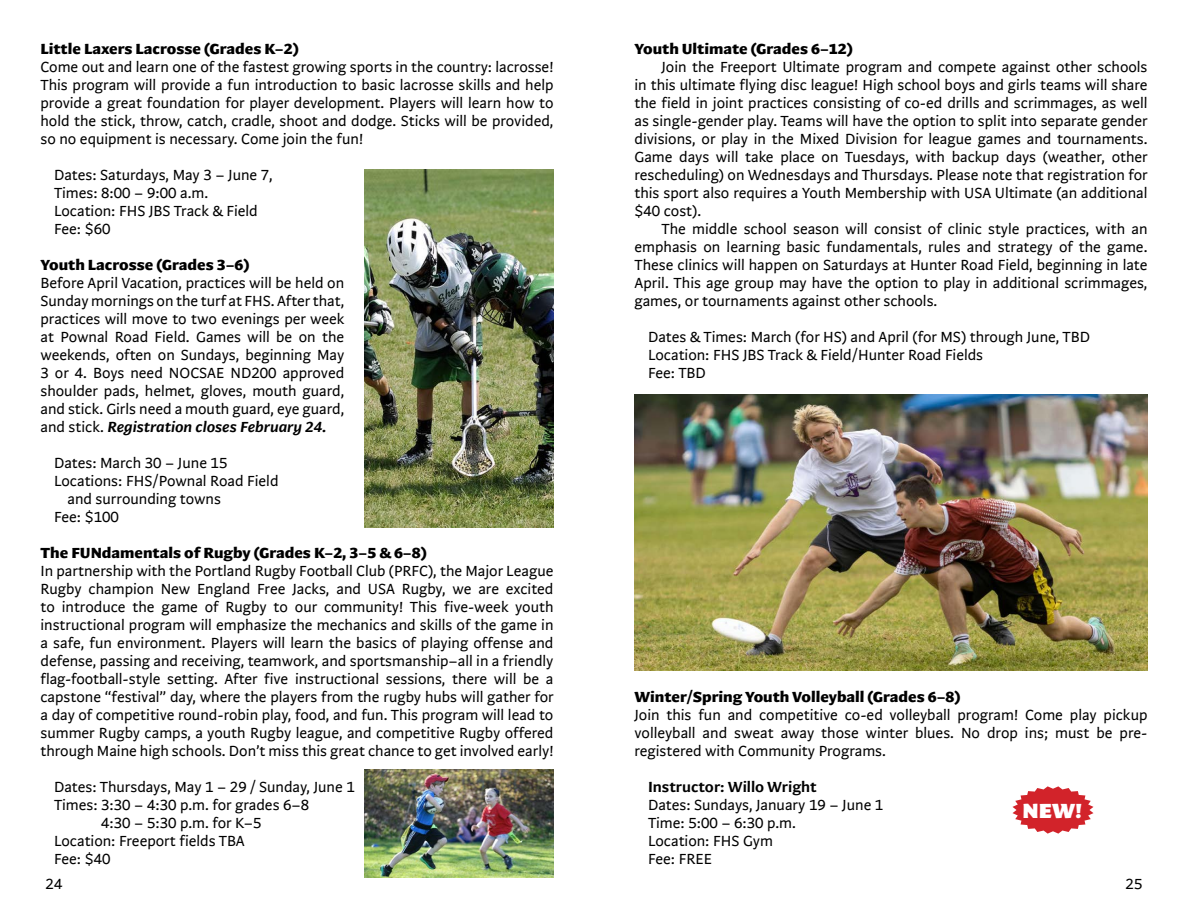
<style>
.page{position:relative;width:1188px;height:918px;background:#fff}
.page>*{position:absolute;margin:0;border:0;box-sizing:border-box;transform-origin:0 0}
.t1{font:900 21px "Arzachel";color:#fff}
.t2{font:15px/18px "Arzachel";color:#000;text-align:justify}
.t3{font:700 15px "Arzachel";color:#000}
.t4{font:500 15px "Arzachel";color:#000}
.s1{font-weight:500;font-style:italic}
</style>
<div class="page">
<img style="left:364px;top:170px;width:190px;height:357px">
<img style="left:364px;top:770px;width:190px;height:108px">
<img style="left:634px;top:394px;width:514px;height:277px">
<svg style="left:1012px;top:786px;width:81px;height:48px"></svg>
<p class="t3" style="left:40px;top:40px;width:260px">Little Laxers Lacrosse (Grades K–2)</p>
<p class="t2" style="left:40px;top:58px;width:515px">Come out and learn one of the fastest growing sports in the country: lacrosse!<br>This program will provide a fun introduction to basic lacrosse skills and help provide a great foundation for player development. Players will learn how to hold the stick, throw, catch, cradle, shoot and dodge. Sticks will be provided, so no equipment is necessary. Come join the fun!</p>
<p class="t2" style="left:54px;top:166px;width:220px;text-align:left">Dates: Saturdays, May 3 – June 7,<br>Times: 8:00 – 9:00 a.m.<br>Location: FHS JBS Track &amp; Field<br>Fee: $60</p>
<p class="t3" style="left:40px;top:256px;width:211px">Youth Lacrosse (Grades 3–6)</p>
<p class="t2" style="left:40px;top:274px;width:306px">Before April Vacation, practices will be held on Sunday mornings on the turf at FHS. After that, practices will move to two evenings per week at Pownal Road Field. Games will be on the weekends, often on Sundays, beginning May 3 or 4. Boys need NOCSAE ND200 approved shoulder pads, helmet, gloves, mouth guard, and stick. Girls need a mouth guard, eye guard, and stick. <span class="s1">Registration closes February 24.</span></p>
<p class="t2" style="left:54px;top:454px;width:175px">Dates: March 30 – June 15</p>
<p class="t2" style="left:54px;top:472px;width:226px">Locations: FHS/Pownal Road Field</p>
<p class="t2" style="left:68px;top:490px;width:155px">and surrounding towns</p>
<p class="t2" style="left:54px;top:508px;width:67px">Fee: $100</p>
<p class="t3" style="left:40px;top:544px;width:388px">The FUNdamentals of Rugby (Grades K–2, 3–5 &amp; 6–8)</p>
<p class="t2" style="left:40px;top:562px;width:515px">In partnership with the Portland Rugby Football Club (PRFC), the Major League Rugby champion New England Free Jacks, and USA Rugby, we are excited to introduce the game of Rugby to our community! This five-week youth instructional program will emphasize the mechanics and skills of the game in a safe, fun environment. Players will learn the basics of playing offense and defense, passing and receiving, teamwork, and sportsmanship–all in a friendly flag-football-style setting. After five instructional sessions, there will be a capstone “festival” day, where the players from the rugby hubs will gather for a day of competitive round-robin play, food, and fun. This program will lead to summer Rugby camps, a youth Rugby league, and competitive Rugby offered through Maine high schools. Don’t miss this great chance to get involved early!</p>
<p class="t2" style="left:54px;top:778px;width:302px">Dates: Thursdays, May 1 – 29 / Sunday, June 1</p>
<p class="t2" style="left:54px;top:796px;width:257px">Times: 3:30 – 4:30 p.m. for grades 6–8</p>
<p class="t2" style="left:101px;top:814px;width:162px">4:30 – 5:30 p.m. for K–5</p>
<p class="t2" style="left:54px;top:832px;width:192px">Location: Freeport fields TBA</p>
<p class="t2" style="left:54px;top:850px;width:58px">Fee: $40</p>
<p class="t3" style="left:634px;top:40px;width:220px">Youth Ultimate (Grades 6–12)</p>
<p class="t2" style="left:634px;top:58px;width:515px;text-indent:27px">Join the Freeport Ultimate program and compete against other schools in this ultimate flying disc league! High school boys and girls teams will share the field in joint practices consisting of co-ed drills and scrimmages, as well as single-gender play. Teams will have the option to split into separate gender divisions, or play in the Mixed Division for league games and tournaments.<br>Game days will take place on Tuesdays, with backup days (weather, other rescheduling) on Wednesdays and Thursdays. Please note that registration for this sport also requires a Youth Membership with USA Ultimate (an additional $40 cost).</p>
<p class="t2" style="left:634px;top:220px;width:515px;text-indent:27px">The middle school season will consist of clinic style practices, with an emphasis on learning basic fundamentals, rules and strategy of the game.<br>These clinics will happen on Saturdays at Hunter Road Field, beginning in late April. This age group may have the option to play in additional scrimmages, games, or tournaments against other schools.</p>
<p class="t2" style="left:648px;top:328px;width:444px;text-align:left">Dates &amp; Times: March (for HS) and April (for MS) through June, TBD<br>Location: FHS JBS Track &amp; Field/Hunter Road Fields<br>Fee: TBD</p>
<p class="t3" style="left:634px;top:688px;width:328px">Winter/Spring Youth Volleyball (Grades 6–8)</p>
<p class="t2" style="left:634px;top:706px;width:515px">Join this fun and competitive co-ed volleyball program! Come play pickup volleyball and sweat away those winter blues. No drop ins; must be pre&shy;registered with Community Programs.</p>
<p class="t4" style="left:648px;top:778px;width:170px">Instructor: Willo Wright</p>
<p class="t2" style="left:648px;top:796px;width:237px;text-align:left">Dates: Sundays, January 19 – June 1<br>Time: 5:00 – 6:30 p.m.<br>Location: FHS Gym<br>Fee: FREE</p>
<h1 class="t1" style="left:1023px;top:798px;width:61px">NEW!</h1>
<p class="t2" style="left:46px;top:875px;width:18px">24</p>
<p class="t2" style="left:1126px;top:875px;width:18px">25</p>
</div>
